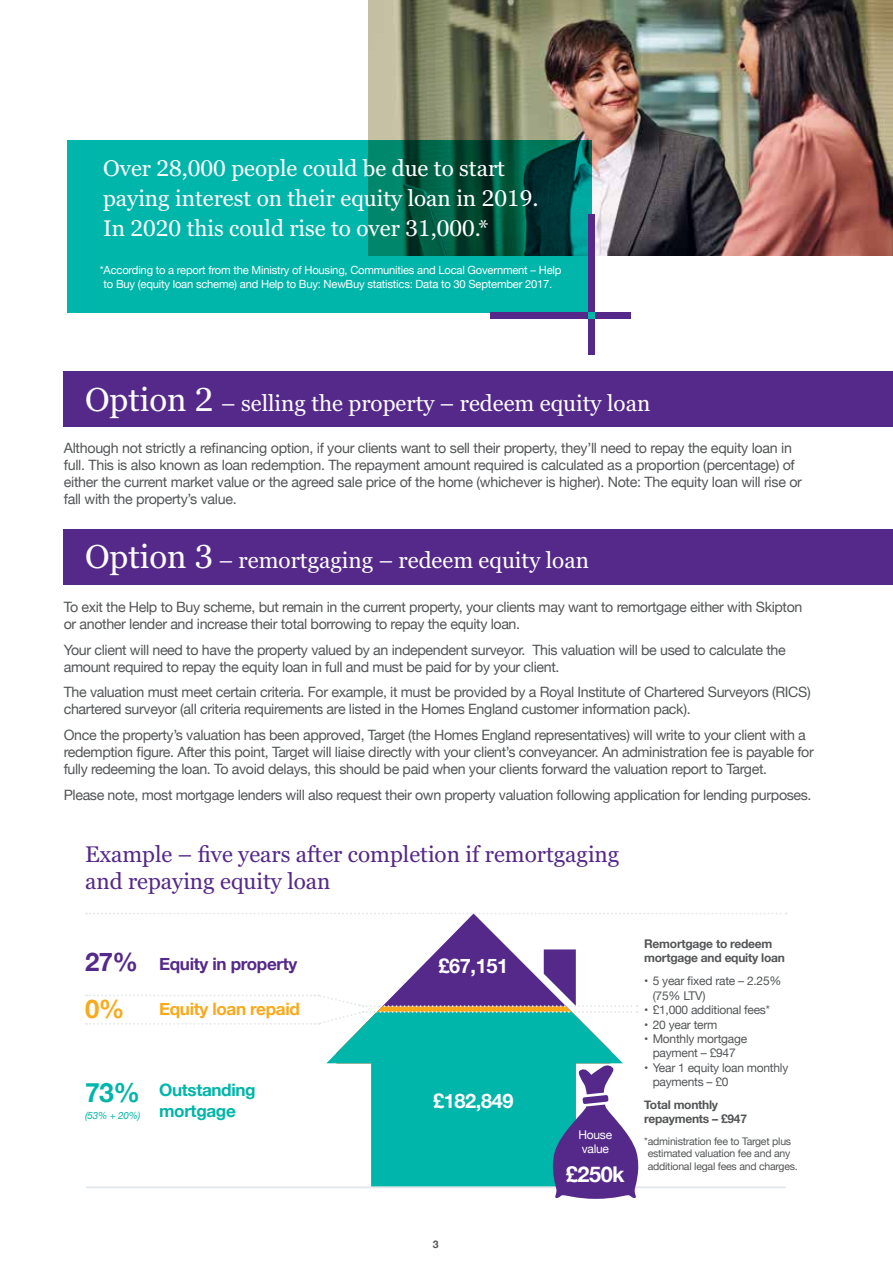
<style>
.page{position:relative;width:893px;height:1263px;background:#fff}
.page>*{position:absolute;margin:0;border:0;box-sizing:border-box;transform-origin:0 0}
.t1{font:700 26.7px "Helvetica Neue";color:#00b5a9}
.t2{font:700 25.65px "Helvetica Neue";color:#542989}
.t3{font:700 25.65px "Helvetica Neue";color:#f9a91b}
.t4{font:22.5px/30px "Georgia Pro";color:#fff}
.t5{font:22.5px/27px "Georgia Pro";color:#542989}
.t6{font:700 21.6px "Helvetica Neue";color:#fff}
.t7{font:700 19.95px "Helvetica Neue";letter-spacing:-.02em;color:#fff}
.t8{font:700 17.1px/20.5px "Helvetica Neue";letter-spacing:-.02em;color:#00b5a9}
.t9{font:700 17.1px "Helvetica Neue";letter-spacing:-.02em;color:#542989}
.t10{font:700 17.1px "Helvetica Neue";letter-spacing:-.02em;color:#f9a91b}
.t11{font:14.25px/17.1px "Helvetica Neue";letter-spacing:-.025em;color:#545557}
.t12{font:12px/14.4px "Helvetica Neue";letter-spacing:-.02em;color:#545557}
.t13{font:700 12px/14.4px "Helvetica Neue";letter-spacing:-.02em;color:#545557}
.t14{font:12px/14.4px "Helvetica Neue";letter-spacing:-.02em;color:#fff}
.t15{font:11.25px/13.5px "Helvetica Neue";letter-spacing:-.02em;color:#fff;text-align:center}
.t16{font:10.5px/12.6px "Helvetica Neue";letter-spacing:-.02em;color:#545557}
.t17{font:700 10.5px "Helvetica Neue";color:#545557}
.t18{font:italic 10.05px "Helvetica Neue";color:#00b5a9}
.s1{font-size:33px}
</style>
<div class="page">
<div style="left:64px;top:372px;width:829px;height:55px;background:#542989"></div>
<div style="left:64px;top:529px;width:829px;height:55px;background:#542989"></div>
<svg style="left:86px;top:912px;width:701px;height:2px"></svg>
<svg style="left:337px;top:913px;width:273px;height:80px"></svg>
<svg style="left:326px;top:1026px;width:297px;height:160px;fill:#00b5a9"></svg>
<svg style="left:86px;top:993px;width:552px;height:33px"></svg>
<hr style="left:86px;top:1186px;width:700px;height:2px;background:#e5e9eb">
<svg style="left:550px;top:1064px;width:89px;height:135px"></svg>
<img style="left:369px;top:0;width:524px;height:255px">
<svg style="left:67px;top:140px;width:524px;height:172px;background:#009a8c"></svg>
<div style="left:490px;top:312px;width:141px;height:7px;background:#542989"></div>
<div style="left:588px;top:214px;width:7px;height:140px;background:#542989"></div>
<div style="left:588px;top:312px;width:7px;height:7px;background:#00b5a9"></div>
<h3 class="t4" style="left:103px;top:155px;width:437px">Over 28,000 people could be due to start paying interest on their equity loan in 2019.<br>In 2020 this could rise to over 31,000.*</h3>
<p class="t15" style="left:100px;top:264px;width:463px">*According to a report from the Ministry of Housing, Communities and Local Government – Help to Buy (equity loan scheme) and Help to Buy: NewBuy statistics: Data to 30 September 2017.</p>
<h3 class="t4" style="left:85px;top:389px;width:567px"><span class="s1">Option 2</span> – selling the property – redeem equity loan</h3>
<p class="t11" style="left:64px;top:440px;width:740px">Although not strictly a refinancing option, if your clients want to sell their property, they’ll need to repay the equity loan in full. This is also known as loan redemption. The repayment amount required is calculated as a proportion (percentage) of either the current market value or the agreed sale price of the home (whichever is higher). Note: The equity loan will rise or fall with the property’s value.</p>
<h3 class="t4" style="left:85px;top:546px;width:505px"><span class="s1">Option 3</span> – remortgaging – redeem equity loan</h3>
<p class="t11" style="left:64px;top:599px;width:740px">To exit the Help to Buy scheme, but remain in the current property, your clients may want to remortgage either with Skipton or another lender and increase their total borrowing to repay the equity loan.</p>
<p class="t11" style="left:64px;top:642px;width:723px">Your client will need to have the property valued by an independent surveyor. This valuation will be used to calculate the amount required to repay the equity loan in full and must be paid for by your client.</p>
<p class="t11" style="left:64px;top:684px;width:748px">The valuation must meet certain criteria. For example, it must be provided by a Royal Institute of Chartered Surveyors (RICS) chartered surveyor (all criteria requirements are listed in the Homes England customer information pack).</p>
<p class="t11" style="left:64px;top:727px;width:752px">Once the property’s valuation has been approved, Target (the Homes England representatives) will write to your client with a redemption figure. After this point, Target will liaise directly with your client’s conveyancer. An administration fee is payable for fully redeeming the loan. To avoid delays, this should be paid when your clients forward the valuation report to Target.</p>
<p class="t11" style="left:64px;top:787px;width:749px">Please note, most mortgage lenders will also request their own property valuation following application for lending purposes.</p>
<h3 class="t5" style="left:85px;top:842px;width:536px">Example – five years after completion if remortgaging and repaying equity loan</h3>
<h2 class="t2" style="left:85px;top:941px;width:55px">27%</h2>
<h3 class="t7" style="left:439px;top:950px;width:71px">£67,151</h3>
<p class="t9" style="left:159px;top:950px;width:140px">Equity in property</p>
<p class="t10" style="left:159px;top:995px;width:142px">Equity loan repaid</p>
<h2 class="t3" style="left:85px;top:989px;width:41px">0%</h2>
<h1 class="t1" style="left:85px;top:1071px;width:57px">73%</h1>
<h3 class="t7" style="left:433px;top:1085px;width:82px">£182,849</h3>
<p class="t18" style="left:85px;top:1108px;width:57px">(53% + 20%)</p>
<p class="t8" style="left:159px;top:1080px;width:98px">Outstanding mortgage</p>
<p class="t14" style="left:578px;top:1128px;width:35px">House value</p>
<h3 class="t6" style="left:566px;top:1157px;width:60px">£250k</h3>
<p class="t13" style="left:644px;top:937px;width:142px">Remortgage to redeem mortgage and equity loan</p>
<p class="t12" style="left:653px;top:974px;width:130px;text-indent:-9px">• 5 year fixed rate – 2.25% (75% LTV)</p>
<p class="t12" style="left:644px;top:1003px;width:127px">• £1,000 additional fees*</p>
<p class="t12" style="left:644px;top:1018px;width:75px">• 20 year term</p>
<p class="t12" style="left:644px;top:1032px;width:104px;text-align:center">• Monthly mortgage payment – £947</p>
<p class="t12" style="left:653px;top:1061px;width:137px;text-indent:-9px">• Year 1 equity loan monthly payments – £0</p>
<p class="t13" style="left:644px;top:1098px;width:104px">Total monthly repayments – £947</p>
<p class="t16" style="left:648px;top:1135px;width:152px;text-indent:-3px">*administration fee to Target plus estimated valuation fee and any additional legal fees and charges.</p>
<p class="t17" style="left:433px;top:1236px;width:7px">3</p>
</div>
